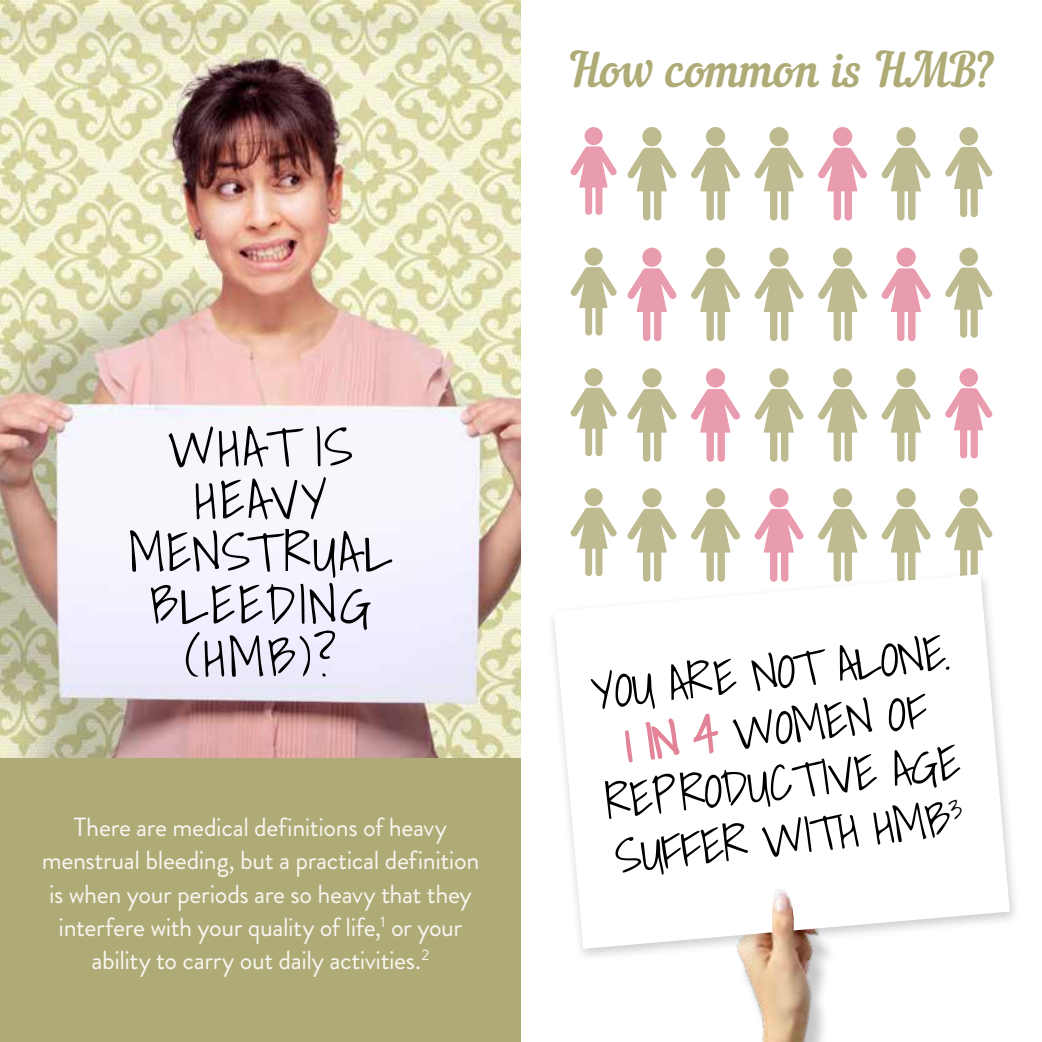
<style>
.page{position:relative;width:1042px;height:1042px;background:#fff}
.page>*{position:absolute;margin:0;border:0;box-sizing:border-box;transform-origin:0 0}
.t1{font:300 54.07px/52.5px "Shadows Into";letter-spacing:.04em;color:#000;text-align:center}
.t2{font:300 48.65px/55.1px "Shadows Into";color:#000;text-align:center}
.t3{font:47.25px "Nautilus Pompilius";letter-spacing:-.01em;color:#aeab76}
.t4{font:26.25px/33.2px "Brandon Grotesque";letter-spacing:-.015em;color:#fff;text-align:center}
.s1{font-size:50.57px}
.s2{color:#e38398}
</style>
<div class="page">
<img style="left:744px;top:968px;width:81px;height:74px">
<img style="left:0;top:0;width:521px;height:758px">
<div style="left:0;top:758px;width:521px;height:284px;background:#aeab76"></div>
<div style="left:642px;top:127px;width:19px;height:19px;background:#bebb91;border-radius:50%"></div>
<svg style="left:627px;top:148px;width:50px;height:72px"></svg>
<div style="left:642px;top:248px;width:19px;height:19px;background:#e99cad;border-radius:50%"></div>
<svg style="left:627px;top:268px;width:50px;height:73px"></svg>
<div style="left:642px;top:368px;width:19px;height:19px;background:#bebb91;border-radius:50%"></div>
<svg style="left:627px;top:389px;width:50px;height:73px"></svg>
<div style="left:642px;top:488px;width:19px;height:19px;background:#bebb91;border-radius:50%"></div>
<svg style="left:627px;top:509px;width:50px;height:60px"></svg>
<div style="left:706px;top:127px;width:19px;height:19px;background:#bebb91;border-radius:50%"></div>
<svg style="left:691px;top:148px;width:49px;height:72px"></svg>
<div style="left:706px;top:248px;width:19px;height:19px;background:#bebb91;border-radius:50%"></div>
<svg style="left:691px;top:268px;width:49px;height:73px"></svg>
<div style="left:706px;top:368px;width:19px;height:19px;background:#e99cad;border-radius:50%"></div>
<svg style="left:691px;top:389px;width:49px;height:73px"></svg>
<div style="left:706px;top:488px;width:19px;height:19px;background:#bebb91;border-radius:50%"></div>
<svg style="left:691px;top:509px;width:49px;height:60px"></svg>
<div style="left:769px;top:127px;width:19px;height:19px;background:#bebb91;border-radius:50%"></div>
<svg style="left:754px;top:148px;width:50px;height:72px"></svg>
<div style="left:769px;top:248px;width:19px;height:19px;background:#bebb91;border-radius:50%"></div>
<svg style="left:754px;top:268px;width:50px;height:73px"></svg>
<div style="left:769px;top:368px;width:19px;height:19px;background:#bebb91;border-radius:50%"></div>
<svg style="left:754px;top:389px;width:50px;height:73px"></svg>
<div style="left:769px;top:488px;width:19px;height:19px;background:#e99cad;border-radius:50%"></div>
<svg style="left:754px;top:509px;width:50px;height:60px"></svg>
<div style="left:833px;top:127px;width:19px;height:19px;background:#e99cad;border-radius:50%"></div>
<svg style="left:818px;top:148px;width:49px;height:72px"></svg>
<div style="left:833px;top:248px;width:19px;height:19px;background:#bebb91;border-radius:50%"></div>
<svg style="left:818px;top:268px;width:49px;height:73px"></svg>
<div style="left:833px;top:368px;width:19px;height:19px;background:#bebb91;border-radius:50%"></div>
<svg style="left:818px;top:389px;width:49px;height:73px"></svg>
<div style="left:833px;top:488px;width:19px;height:19px;background:#bebb91;border-radius:50%"></div>
<svg style="left:818px;top:509px;width:49px;height:60px"></svg>
<svg style="left:959px;top:127px;width:19px;height:19px"></svg>
<svg style="left:945px;top:147px;width:48px;height:70px"></svg>
<div style="left:959px;top:248px;width:19px;height:18px;background:#bebb91;border-radius:50%"></div>
<svg style="left:945px;top:267px;width:48px;height:71px"></svg>
<svg style="left:896px;top:127px;width:20px;height:19px"></svg>
<svg style="left:881px;top:148px;width:50px;height:72px"></svg>
<div style="left:896px;top:248px;width:20px;height:19px;background:#e99cad;border-radius:50%"></div>
<svg style="left:881px;top:268px;width:50px;height:73px"></svg>
<div style="left:959px;top:368px;width:19px;height:19px;background:#e99cad;border-radius:50%"></div>
<svg style="left:945px;top:388px;width:48px;height:70px"></svg>
<svg style="left:959px;top:488px;width:19px;height:19px"></svg>
<svg style="left:945px;top:508px;width:48px;height:61px"></svg>
<svg style="left:896px;top:368px;width:20px;height:19px"></svg>
<svg style="left:881px;top:389px;width:50px;height:73px"></svg>
<svg style="left:896px;top:488px;width:20px;height:19px"></svg>
<svg style="left:881px;top:509px;width:50px;height:60px"></svg>
<div style="left:546px;top:569px;width:475px;height:394px;background:#000;opacity:.2"></div>
<svg style="left:554px;top:574px;width:456px;height:375px"></svg>
<div style="left:584px;top:127px;width:19px;height:18px;background:#e99cad;border-radius:50%"></div>
<svg style="left:570px;top:146px;width:47px;height:69px"></svg>
<svg style="left:584px;top:248px;width:19px;height:18px"></svg>
<svg style="left:570px;top:267px;width:47px;height:68px"></svg>
<svg style="left:584px;top:368px;width:19px;height:18px"></svg>
<svg style="left:570px;top:388px;width:47px;height:68px"></svg>
<svg style="left:584px;top:488px;width:19px;height:18px"></svg>
<svg style="left:570px;top:507px;width:47px;height:69px"></svg>
<img style="left:652px;top:830px;width:240px;height:138px">
<h3 class="t3" style="left:569px;top:42px;width:427px">How common is HMB?</h3>
<h1 class="t1" style="left:128px;top:420px;width:266px">WHAT IS<br>HEAVY<br>MENSTRUAL<br>BLEEDING (HMB)<span class="s1">?</span></h1>
<p class="t4" style="left:42px;top:811px;width:439px">There are medical definitions of heavy menstrual bleeding, but a practical definition is when your periods are so heavy that they interfere with your quality of life,<sup>1</sup> or your ability to carry out daily activities.<sup>2</sup></p>
<h2 class="t2" style="left:588px;top:666px;width:361px;rotate:-7deg">YOU ARE NOT ALONE.<br><span class="s2">1 IN 4</span> WOMEN OF<br>REPRODUCTIVE AGE<br>SUFFER WITH HMB<sup>3</sup></h2>
</div>
